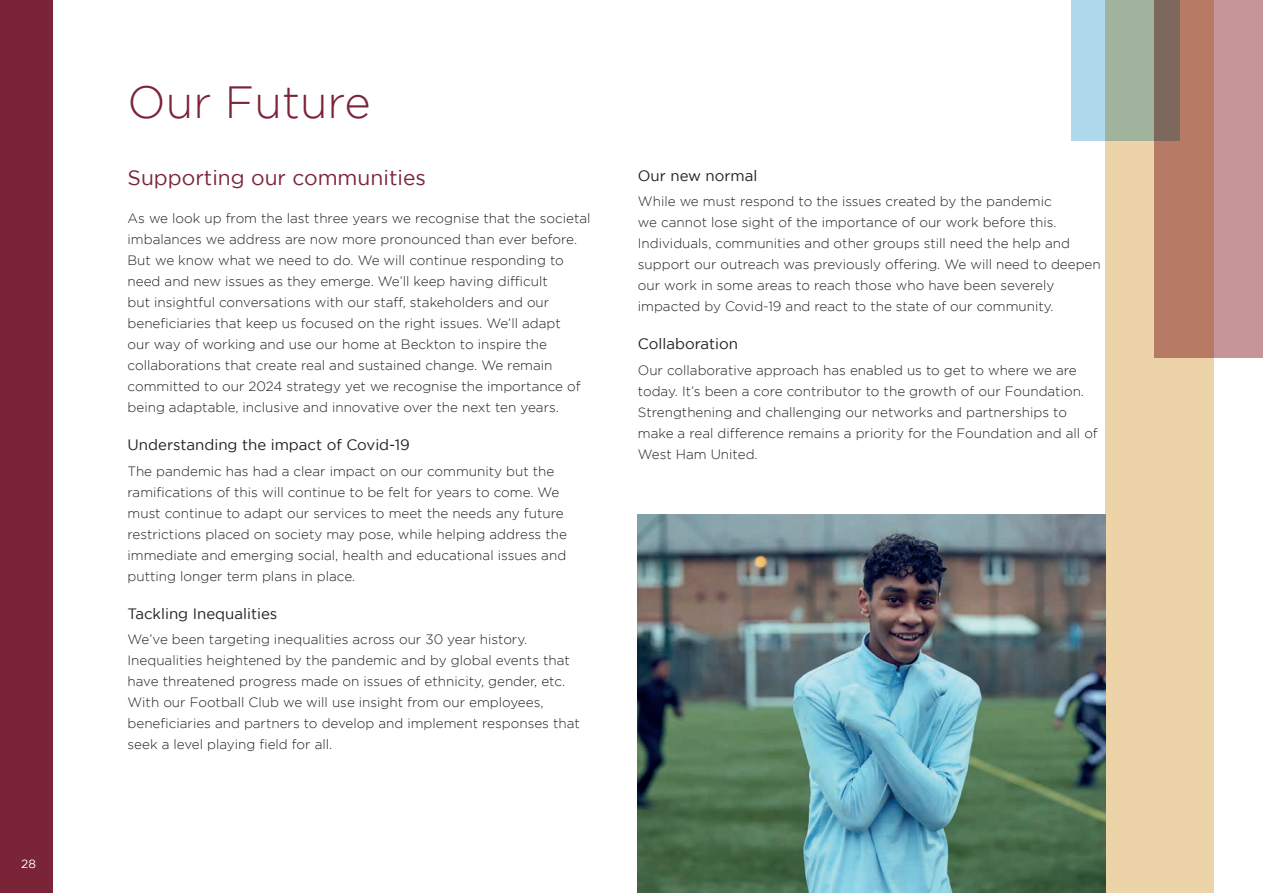
<style>
.page{position:relative;width:1263px;height:893px;background:#fff}
.page>*{position:absolute;margin:0;border:0;box-sizing:border-box;transform-origin:0 0}
.t1{font:300 45px "Gotham";color:#7b2438}
.t2{font:21px "Gotham";color:#7b2438}
.t3{font:15px "Gotham";color:#231f20}
.t4{font:300 13.5px/21px "Gotham";color:#231f20}
.t5{font:12px "Gotham";color:#fff}
</style>
<div class="page">
<div style="left:1106px;top:0;width:108px;height:893px;background:#ecd3a8"></div>
<svg style="left:1154px;top:0;width:109px;height:357px;background:#be877f"></svg>
<svg style="left:1071px;top:0;width:109px;height:140px;background:#9caca6"></svg>
<img style="left:638px;top:514px;width:468px;height:379px">
<div style="left:0;top:0;width:53px;height:893px;background:#7b2438"></div>
<p class="t5" style="left:21px;top:857px;width:16px">28</p>
<p class="t1" style="left:128px;top:77px;width:245px">Our Future</p>
<p class="t2" style="left:128px;top:166px;width:300px">Supporting our communities</p>
<p class="t4" style="left:128px;top:208px;width:464px">As we look up from the last three years we recognise that the societal imbalances we address are now more pronounced than ever before.<br>But we know what we need to do. We will continue responding to need and new issues as they emerge. We’ll keep having difficult<br>but insightful conversations with our staff, stakeholders and our beneficiaries that keep us focused on the right issues. We’ll adapt<br>our way of working and use our home at Beckton to inspire the collaborations that create real and sustained change. We remain committed to our 2024 strategy yet we recognise the importance of being adaptable, inclusive and innovative over the next ten years.</p>
<p class="t3" style="left:128px;top:437px;width:284px">Understanding the impact of Covid-19</p>
<p class="t4" style="left:128px;top:460px;width:441px">The pandemic has had a clear impact on our community but the ramifications of this will continue to be felt for years to come. We must continue to adapt our services to meet the needs any future restrictions placed on society may pose, while helping address the immediate and emerging social, health and educational issues and putting longer term plans in place.</p>
<p class="t3" style="left:128px;top:605px;width:151px">Tackling Inequalities</p>
<p class="t4" style="left:128px;top:629px;width:454px">We’ve been targeting inequalities across our 30 year history.<br>Inequalities heightened by the pandemic and by global events that have threatened progress made on issues of ethnicity, gender, etc.<br>With our Football Club we will use insight from our employees, beneficiaries and partners to develop and implement responses that seek a level playing field for all.</p>
<p class="t3" style="left:638px;top:167px;width:121px">Our new normal</p>
<p class="t4" style="left:638px;top:191px;width:464px">While we must respond to the issues created by the pandemic<br>we cannot lose sight of the importance of our work before this.<br>Individuals, communities and other groups still need the help and support our outreach was previously offering. We will need to deepen our work in some areas to reach those who have been severely impacted by Covid-19 and react to the state of our community.</p>
<p class="t3" style="left:638px;top:336px;width:102px">Collaboration</p>
<p class="t4" style="left:638px;top:359px;width:461px">Our collaborative approach has enabled us to get to where we are today. It’s been a core contributor to the growth of our Foundation.<br>Strengthening and challenging our networks and partnerships to make a real difference remains a priority for the Foundation and all of West Ham United.</p>
</div>
